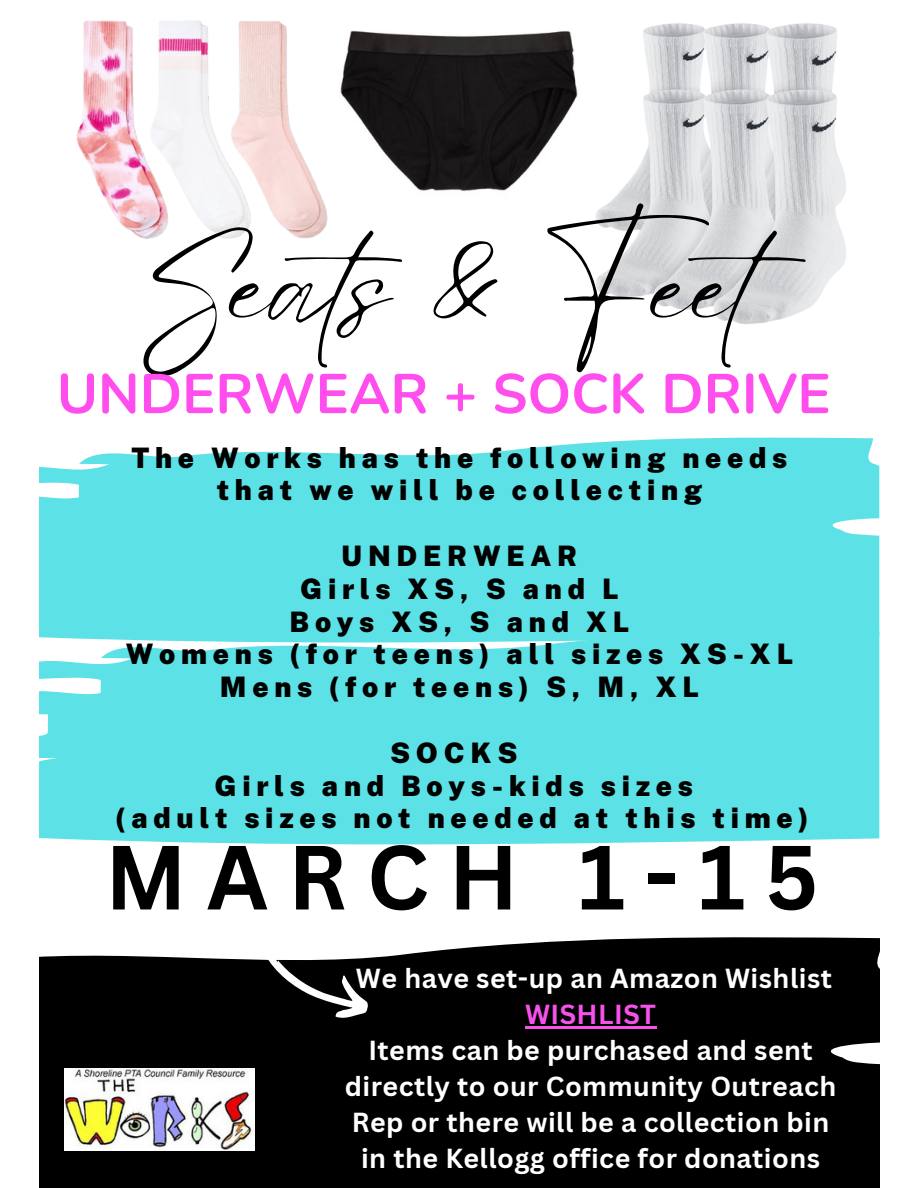
<style>
.page{position:relative;width:918px;height:1188px;background:#fff}
.page>*{position:absolute;margin:0;border:0;box-sizing:border-box;transform-origin:0 0}
.t1{font:122.1px "Eyesome Script";color:#000}
.t2{font:700 88.95px "Canva Sans";letter-spacing:.22em;color:#000}
.t3{font:700 55.8px "Nunito";color:#ff4eed}
.t4{font:900 28.2px/32.8px "Public Sans";letter-spacing:.205em;color:#000;text-align:center}
.t5{font:700 26.85px/36px "Canva Sans";letter-spacing:.015em;color:#fff;text-align:center}
.t6{font:700 26.85px "Canva Sans";letter-spacing:.015em;color:#f651ea}
</style>
<div class="page">
<img style="left:364px;top:31px;width:199px;height:161px">
<img style="left:563px;top:23px;width:283px;height:302px">
<img style="left:77px;top:20px;width:287px;height:219px">
<div style="left:39px;top:438px;width:840px;height:193px;background:#5ce1e6"></div>
<div style="left:39px;top:631px;width:840px;height:213px;background:#5ce1e6"></div>
<div style="left:39px;top:937px;width:841px;height:251px;background:#000"></div>
<svg style="left:251px;top:937px;width:117px;height:82px"></svg>
<img style="left:64px;top:1069px;width:191px;height:81px">
<hr style="left:525px;top:1026px;width:132px;height:3px;background:#f651ea">
<h1 class="t1" style="left:138px;top:206px;width:716px">Seats &amp; Feet</h1>
<h3 class="t3" style="left:57px;top:357px;width:775px">UNDERWEAR + SOCK DRIVE</h3>
<p class="t4" style="left:131px;top:441px;width:657px">The Works has the following needs that we will be collecting</p>
<p class="t4" style="left:126px;top:539px;width:669px">UNDERWEAR<br>Girls XS, S and L<br>Boys XS, S and XL<br>Womens (for teens) all sizes XS-XL<br>Mens (for teens) S, M, XL</p>
<p class="t4" style="left:116px;top:736px;width:695px">SOCKS<br>Girls and Boys-kids sizes<br>(adult sizes not needed at this time)</p>
<h2 class="t2" style="left:105px;top:814px;width:715px">MARCH 1-15</h2>
<p class="t5" style="left:356px;top:960px;width:478px">We have set-up an Amazon Wishlist</p>
<p class="t6" style="left:525px;top:995px;width:133px">WISHLIST</p>
<p class="t5" style="left:345px;top:1032px;width:493px">Items can be purchased and sent directly to our Community Outreach Rep or there will be a collection bin in the Kellogg office for donations</p>
</div>
